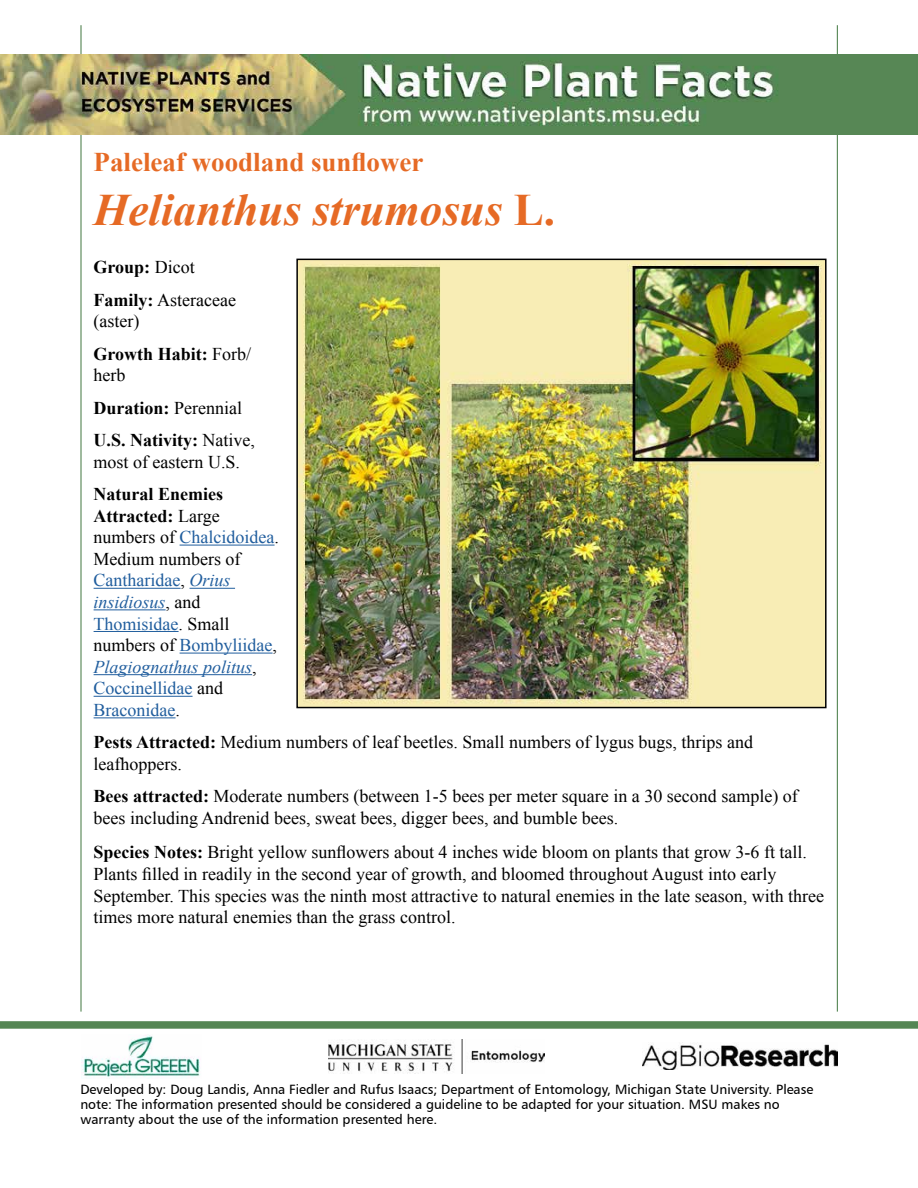
<style>
.page{position:relative;width:918px;height:1188px;background:#fff}
.page>*{position:absolute;margin:0;border:0;box-sizing:border-box;transform-origin:0 0}
.Header__Common_Name{font:italic 700 45px "Times New Roman";color:#e66a25}
.t1{font:700 27px "Times New Roman";color:#e66a25}
.Text_-_native_plants{font:18px/21.6px "Times New Roman";color:#000}
.Text_-_native_plants-2{font:18px/21.6px "Times New Roman";color:#215e9e}
.Text_-_native_plants-3{font:700 18px/21.6px "Times New Roman";color:#000}
.t2{font:13.5px/15px "Humanist 777 BT Roman B";color:#000}
.s1{font-style:normal}
.s2{font-weight:400}
.s3{font-weight:700}
.s4{font-weight:700;color:#000}
.s5{color:#000}
.s6{font-style:italic}
</style>
<div class="page">
<hr style="left:837px;top:25px;width:1px;height:987px;background:#558654">
<hr style="left:80px;top:25px;width:2px;height:987px;background:#558654">
<img style="left:0;top:54px;width:918px;height:81px">
<img style="left:643px;top:1044px;width:194px;height:26px">
<img style="left:328px;top:1039px;width:216px;height:35px">
<img style="left:81px;top:1035px;width:119px;height:44px">
<div style="left:0;top:1021px;width:918px;height:8px;background:#558654"></div>
<hr style="left:180px;top:545px;width:95px;height:1px;background:#215e9e">
<hr style="left:94px;top:588px;width:87px;height:1px;background:#215e9e">
<hr style="left:190px;top:588px;width:45px;height:1px;background:#215e9e">
<hr style="left:94px;top:609px;width:72px;height:1px;background:#215e9e">
<hr style="left:94px;top:631px;width:85px;height:1px;background:#215e9e">
<hr style="left:180px;top:653px;width:93px;height:1px;background:#215e9e">
<hr style="left:94px;top:674px;width:158px;height:1px;background:#215e9e">
<hr style="left:94px;top:696px;width:99px;height:1px;background:#215e9e">
<hr style="left:94px;top:717px;width:82px;height:1px;background:#215e9e">
<img style="left:299px;top:262px;width:525px;height:443px">
<div style="left:296px;top:259px;width:531px;height:449px;border:2px solid #000"></div>
<p class="t1" style="left:94px;top:143px;width:332px">Paleleaf woodland sunflower</p>
<p class="Header__Common_Name" style="left:94px;top:179px;width:463px">Helianthus strumosus <span class="s1">L.</span></p>
<p class="Text_-_native_plants-3" style="left:94px;top:256px;width:103px">Group: <span class="s2">Dicot</span></p>
<p class="Text_-_native_plants" style="left:94px;top:288px;width:144px"><span class="s3">Family:</span> Asteraceae (aster)</p>
<p class="Text_-_native_plants-3" style="left:94px;top:342px;width:159px">Growth Habit: <span class="s2">Forb/ herb</span></p>
<p class="Text_-_native_plants-3" style="left:94px;top:396px;width:150px">Duration: <span class="s2">Perennial</span></p>
<p class="Text_-_native_plants" style="left:94px;top:429px;width:163px"><span class="s3">U.S. Nativity:</span> Native, most of eastern U.S.</p>
<p class="Text_-_native_plants-2" style="left:94px;top:483px;width:187px"><span class="s4">Natural Enemies<br>Attracted:</span> <span class="s5">Large numbers of</span> Chalcidoidea<span class="s5">.<br>Medium numbers of<br></span>Cantharidae<span class="s5">,</span> <span class="s6">Orius insidiosus</span><span class="s5">, and<br></span>Thomisidae<span class="s5">. Small numbers of</span> Bombyliidae<span class="s5">,<br></span><span class="s6">Plagiognathus politus</span><span class="s5">,<br></span>Coccinellidae <span class="s5">and<br></span>Braconidae<span class="s5">.</span></p>
<p class="Text_-_native_plants" style="left:94px;top:731px;width:661px"><span class="s3">Pests Attracted:</span> Medium numbers of leaf beetles. Small numbers of lygus bugs, thrips and leafhoppers.</p>
<p class="Text_-_native_plants" style="left:94px;top:785px;width:706px"><span class="s3">Bees attracted:</span> Moderate numbers (between 1-5 bees per meter square in a 30 second sample) of bees including Andrenid bees, sweat bees, digger bees, and bumble bees.</p>
<p class="Text_-_native_plants" style="left:94px;top:841px;width:732px"><span class="s3">Species Notes:</span> Bright yellow sunflowers about 4 inches wide bloom on plants that grow 3-6 ft tall.<br>Plants filled in readily in the second year of growth, and bloomed throughout August into early September. This species was the ninth most attractive to natural enemies in the late season, with three times more natural enemies than the grass control.</p>
<p class="t2" style="left:80px;top:1082px;width:734px">Developed by: Doug Landis, Anna Fiedler and Rufus Isaacs; Department of Entomology, Michigan State University. Please note: The information presented should be considered a guideline to be adapted for your situation. MSU makes no warranty about the use of the information presented here.</p>
</div>
